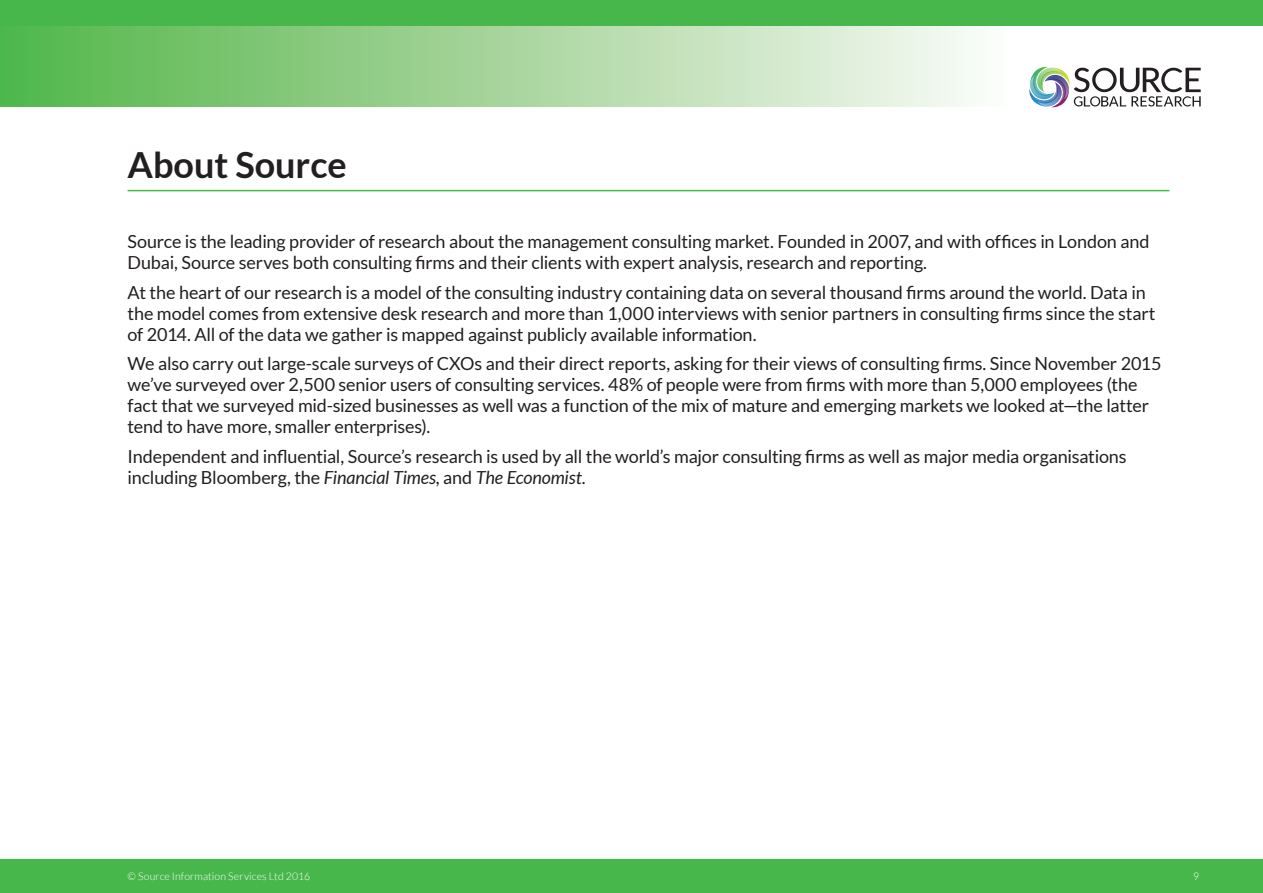
<style>
.page{position:relative;width:1263px;height:893px;background:#fff}
.page>*{position:absolute;margin:0;border:0;box-sizing:border-box;transform-origin:0 0}
.Sub_Head{font:700 36px "Lato";color:#231f20}
.t1{font:18px/21px "Lato";letter-spacing:-.01em;color:#231f20}
.t2{font:300 10.5px "Lato";letter-spacing:.01em;color:#fff}
.s1{font-style:italic}
</style>
<div class="page">
<div style="left:0;top:21px;width:1008px;height:85px;background:linear-gradient(to right,#52b447,#fcfaf7)"></div>
<div style="left:0;top:859px;width:1263px;height:34px;background:#48b74b"></div>
<div style="left:0;top:0;width:1263px;height:26px;background:#48b74b"></div>
<img style="left:1029px;top:67px;width:172px;height:40px">
<hr style="left:128px;top:190px;width:1041px;height:1px;background:#48b74b">
<p class="Sub_Head" style="left:128px;top:144px;width:221px">About Source</p>
<p class="t1" style="left:128px;top:231px;width:1023px">Source is the leading provider of research about the management consulting market. Founded in 2007, and with offices in London and<br>Dubai, Source serves both consulting firms and their clients with expert analysis, research and reporting.</p>
<p class="t1" style="left:128px;top:282px;width:1029px">At the heart of our research is a model of the consulting industry containing data on several thousand firms around the world. Data in the model comes from extensive desk research and more than 1,000 interviews with senior partners in consulting firms since the start of 2014. All of the data we gather is mapped against publicly available information.</p>
<p class="t1" style="left:128px;top:353px;width:1035px">We also carry out large-scale surveys of CXOs and their direct reports, asking for their views of consulting firms. Since November 2015 we’ve surveyed over 2,500 senior users of consulting services. 48% of people were from firms with more than 5,000 employees (the fact that we surveyed mid-sized businesses as well was a function of the mix of mature and emerging markets we looked at—the latter tend to have more, smaller enterprises).</p>
<p class="t1" style="left:128px;top:446px;width:1000px">Independent and influential, Source’s research is used by all the world’s major consulting firms as well as major media organisations including Bloomberg, the <span class="s1">Financial Times</span>, and <span class="s1">The Economist</span>.</p>
<p class="t2" style="left:128px;top:871px;width:184px">© Source Information Services Ltd 2016</p>
<p class="t2" style="left:1193px;top:871px;width:8px">9</p>
</div>
